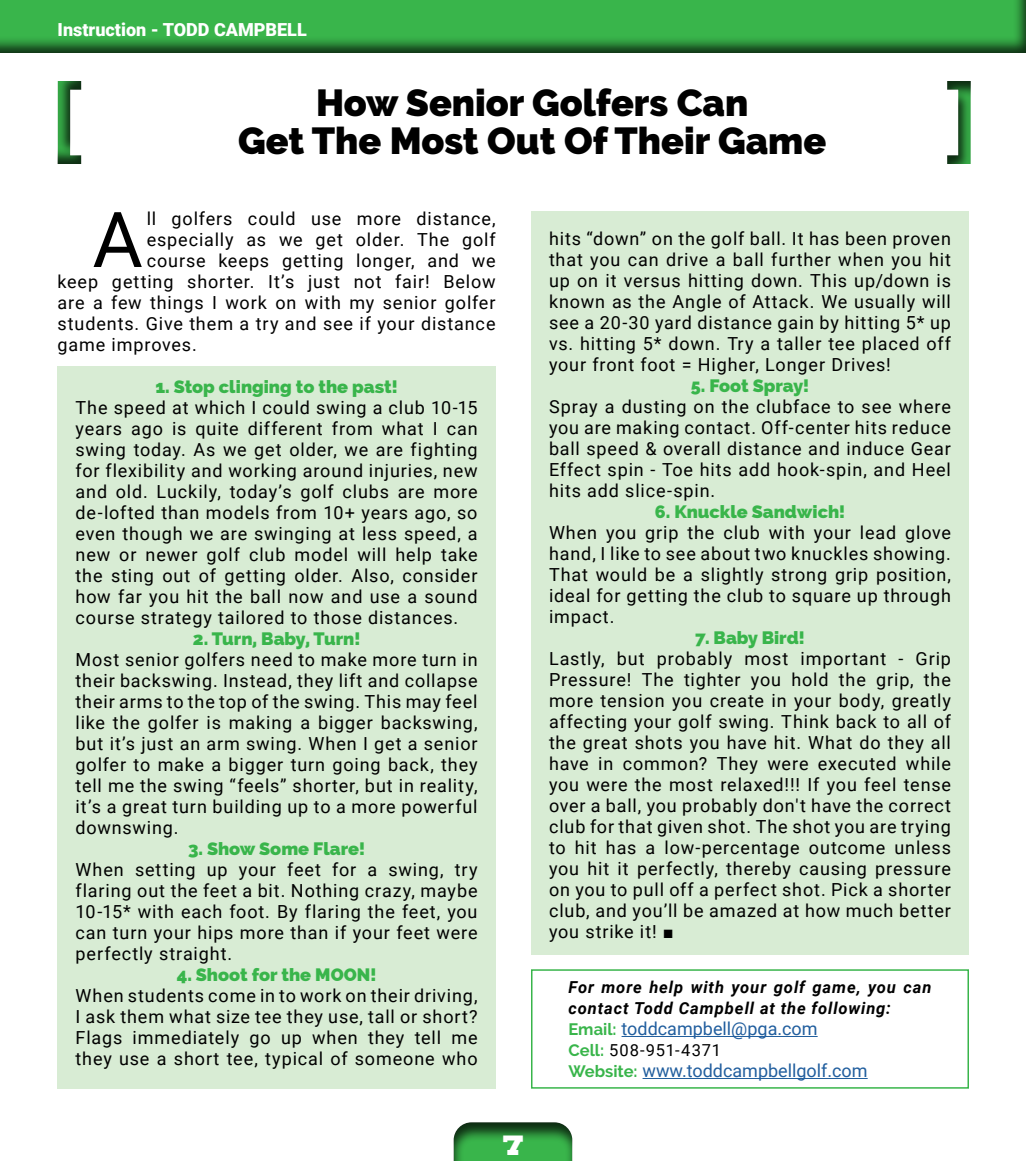
<style>
.page{position:relative;width:1026px;height:1161px;background:#fff}
.page>*{position:absolute;margin:0;border:0;box-sizing:border-box;transform-origin:0 0}
.t1{font:77.1px "Roboto";color:#000}
.t2{font:900 37.5px/37.5px "Raleway";color:#000;text-align:center}
.t3{font:18px/21px "Roboto";letter-spacing:.05em;color:#000;text-align:justify}
.t4{font:800 18px "Raleway";color:#39b54b}
.t5{font:18px "Roboto";color:#215e9e}
.t6{font:900 18px "Roboto";color:#fff}
.t7{font:italic 700 16.5px/21px "Roboto";letter-spacing:.055em;color:#000}
.t8{font:16.5px "Roboto";letter-spacing:.045em;color:#000}
.t9{font:15px "Big Ten Block";color:#fff}
.s1{font-family:"Arial"}
.s2{font-family:"Raleway";font-weight:700;font-size:16.5px;color:#39b54b}
.s3{font-family:"Raleway";font-weight:700;color:#39b54b}
</style>
<div class="page">
<div style="left:441px;top:1112px;width:146px;height:49px;background:#000;opacity:.75"></div>
<div style="left:0;top:0;width:1026px;height:55px;background:#000;opacity:.75"></div>
<div style="left:45px;top:81px;width:51px;height:94px;background:#000;opacity:.75"></div>
<div style="left:531px;top:212px;width:438px;height:744px;background:#d8ecd4"></div>
<div style="left:932px;top:69px;width:51px;height:96px;background:#000;opacity:.75"></div>
<div style="left:57px;top:366px;width:439px;height:723px;background:#d8ecd4"></div>
<hr style="left:622px;top:1036px;width:196px;height:1px;background:#215e9e">
<hr style="left:643px;top:1078px;width:225px;height:1px;background:#215e9e">
<div style="left:531px;top:969px;width:438px;height:120px;border:2px solid #39b54b"></div>
<p class="t6" style="left:58px;top:17px;width:251px">Instruction - TODD CAMPBELL</p>
<h2 class="t2" style="left:238px;top:84px;width:590px">How Senior Golfers Can<br>Get The Most Out Of Their Game</h2>
<h1 class="t1" style="left:93px;top:186px;width:52px">A</h1>
<p class="t3" style="left:147px;top:207px;width:350px">ll golfers could use more distance,</p>
<p class="t3" style="left:147px;top:228px;width:350px">especially as we get older. The golf</p>
<p class="t3" style="left:147px;top:249px;width:350px">course keeps getting longer, and we</p>
<p class="t3" style="left:58px;top:270px;width:440px">keep getting shorter. It’s just not fair! Below</p>
<p class="t3" style="left:58px;top:291px;width:440px">are a few things I work on with my senior golfer</p>
<p class="t3" style="left:58px;top:312px;width:439px">students. Give them a try and see if your distance</p>
<p class="t3" style="left:58px;top:333px;width:141px">game improves.</p>
<p class="t4" style="left:155px;top:376px;width:244px">1. Stop clinging to the past!</p>
<p class="t3" style="left:76px;top:396px;width:404px">The speed at which I could swing a club 10-15 years ago is quite different from what I can swing today. As we get older, we are fighting for flexibility and working around injuries, new and old. Luckily, today’s golf clubs are more de-lofted than models from 10+ years ago, so even though we are swinging at less speed, a new or newer golf club model will help take the sting out of getting older. Also, consider how far you hit the ball now and use a sound course strategy tailored to those distances.</p>
<p class="t4" style="left:193px;top:628px;width:169px">2. Turn, Baby, Turn!</p>
<p class="t3" style="left:76px;top:649px;width:404px">Most senior golfers need to make more turn in their backswing. Instead, they lift and collapse their arms to the top of the swing. This may feel like the golfer is making a bigger backswing, but it’s just an arm swing. When I get a senior golfer to make a bigger turn going back, they tell me the swing “feels” shorter, but in reality, it’s a great turn building up to a more powerful downswing.</p>
<p class="t4" style="left:188px;top:838px;width:179px">3. Show Some Flare!</p>
<p class="t3" style="left:76px;top:859px;width:404px">When setting up your feet for a swing, try flaring out the feet a bit. Nothing crazy, maybe 10-15* with each foot. By flaring the feet, you can turn your hips more than if your feet were perfectly straight.</p>
<p class="t4" style="left:177px;top:964px;width:201px">4. Shoot for the MOON!</p>
<p class="t3" style="left:76px;top:985px;width:404px">When students come in to work on their driving, I ask them what size tee they use, tall or short?<br>Flags immediately go up when they tell me they use a short tee, typical of someone who</p>
<p class="t9" style="left:502px;top:1141px;width:23px">7</p>
<p class="t3" style="left:549px;top:227px;width:404px">hits “down” on the golf ball. It has been proven that you can drive a ball further when you hit up on it versus hitting down. This up/down is known as the Angle of Attack. We usually will see a 20-30 yard distance gain by hitting 5* up vs. hitting 5* down. Try a taller tee placed off your front foot = Higher, Longer Drives!</p>
<p class="t4" style="left:691px;top:375px;width:120px">5. Foot Spray!</p>
<p class="t3" style="left:549px;top:395px;width:404px">Spray a dusting on the clubface to see where you are making contact. Off-center hits reduce ball speed &amp; overall distance and induce Gear Effect spin - Toe hits add hook-spin, and Heel hits add slice-spin.</p>
<p class="t4" style="left:655px;top:501px;width:192px">6. Knuckle Sandwich!</p>
<p class="t3" style="left:549px;top:522px;width:404px">When you grip the club with your lead glove hand, I like to see about two knuckles showing.<br>That would be a slightly strong grip position, ideal for getting the club to square up through impact.</p>
<p class="t4" style="left:695px;top:627px;width:111px">7. Baby Bird!</p>
<p class="t3" style="left:549px;top:648px;width:404px">Lastly, but probably most important - Grip Pressure! The tighter you hold the grip, the more tension you create in your body, greatly affecting your golf swing. Think back to all of the great shots you have hit. What do they all have in common? They were executed while you were the most relaxed!!! If you feel tense over a ball, you probably don't have the correct club for that given shot. The shot you are trying to hit has a low-percentage outcome unless you hit it perfectly, thereby causing pressure on you to pull off a perfect shot. Pick a shorter club, and you’ll be amazed at how much better you strike it! <span class="s1">■</span></p>
<p class="t7" style="left:568px;top:976px;width:365px">For more help with your golf game, you can contact Todd Campbell at the following:</p>
<p class="t5" style="left:568px;top:1016px;width:251px"><span class="s2">Email:</span> toddcampbell@pga.com</p>
<p class="t8" style="left:568px;top:1039px;width:154px"><span class="s3">Cell:</span> 508-951-4371</p>
<p class="t5" style="left:568px;top:1058px;width:301px"><span class="s2">Website:</span> www.toddcampbellgolf.com</p>
</div>
